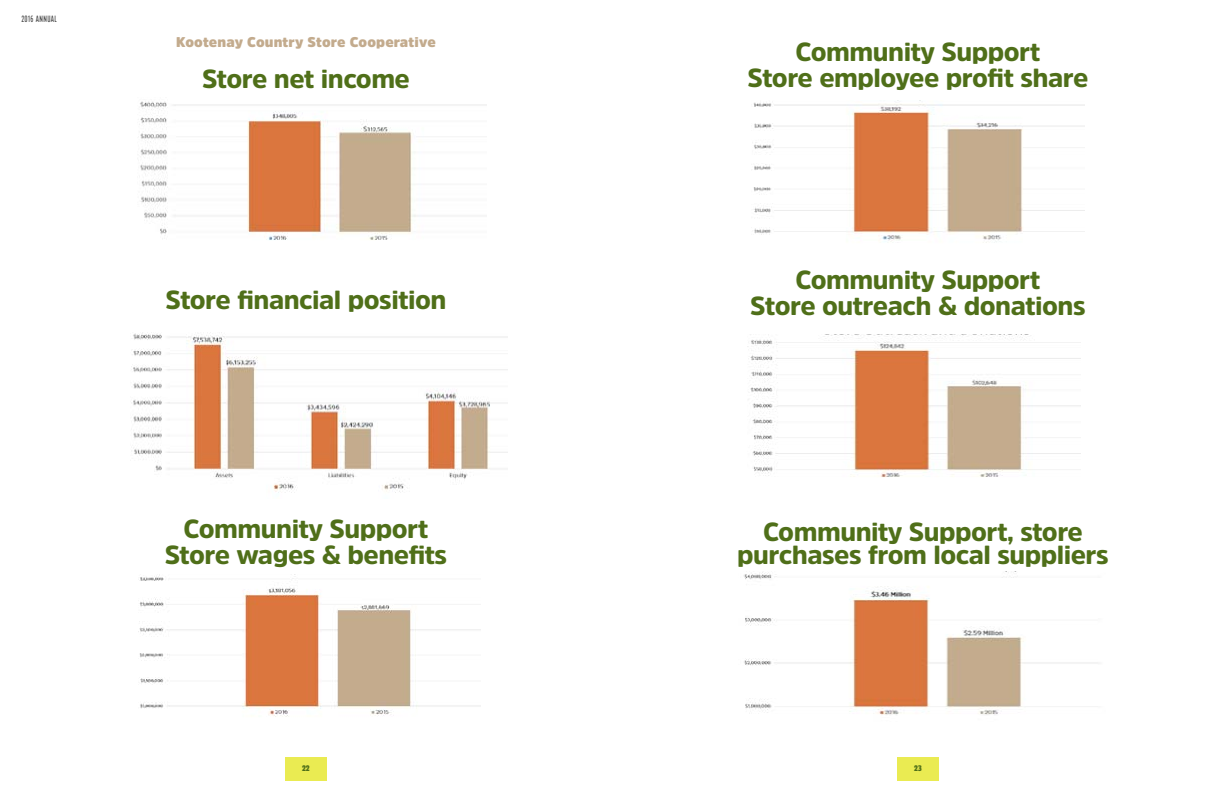
<style>
.page{position:relative;width:1224px;height:792px;background:#fff}
.page>*{position:absolute;margin:0;border:0;box-sizing:border-box;transform-origin:0 0}
.t1{font:900 26px/26px "Amsi Pro";letter-spacing:-.02em;color:#4f6f19;text-align:center}
.t2{font:900 14px "Amsi Pro";letter-spacing:.01em;color:#c3ab8d}
.t3{font:9px "Local Brewery Four";letter-spacing:-.03em;color:#000}
.t4{font:900 8px "Amsi Pro Cond";color:#4f6f19}
</style>
<div class="page">
<div style="left:285px;top:757px;width:42px;height:23px;background:#eaeb52"></div>
<div style="left:897px;top:757px;width:42px;height:23px;background:#eaeb52"></div>
<img style="left:139px;top:101px;width:348px;height:139px">
<img style="left:131px;top:332px;width:377px;height:161px">
<img style="left:138px;top:574px;width:343px;height:143px">
<img style="left:750px;top:335px;width:330px;height:142px">
<img style="left:743px;top:571px;width:355px;height:144px">
<img style="left:753px;top:100px;width:331px;height:143px">
<p class="t3" style="left:21px;top:14px;width:38px">2016 ANNUAL</p>
<p class="t2" style="left:176px;top:32px;width:261px">Kootenay Country Store Cooperative</p>
<p class="t1" style="left:202px;top:65px;width:209px">Store net income</p>
<p class="t1" style="left:165px;top:286px;width:283px">Store financial position</p>
<p class="t1" style="left:165px;top:515px;width:284px">Community Support<br>Store wages &amp; benefits</p>
<p class="t1" style="left:748px;top:38px;width:342px">Community Support<br>Store employee profit share</p>
<p class="t1" style="left:750px;top:267px;width:337px">Community Support<br>Store outreach &amp; donations</p>
<p class="t1" style="left:737px;top:519px;width:373px;line-height:23px">Community Support, store purchases from local suppliers</p>
<p class="t4" style="left:302px;top:762px;width:9px">22</p>
<p class="t4" style="left:914px;top:762px;width:9px">23</p>
</div>
